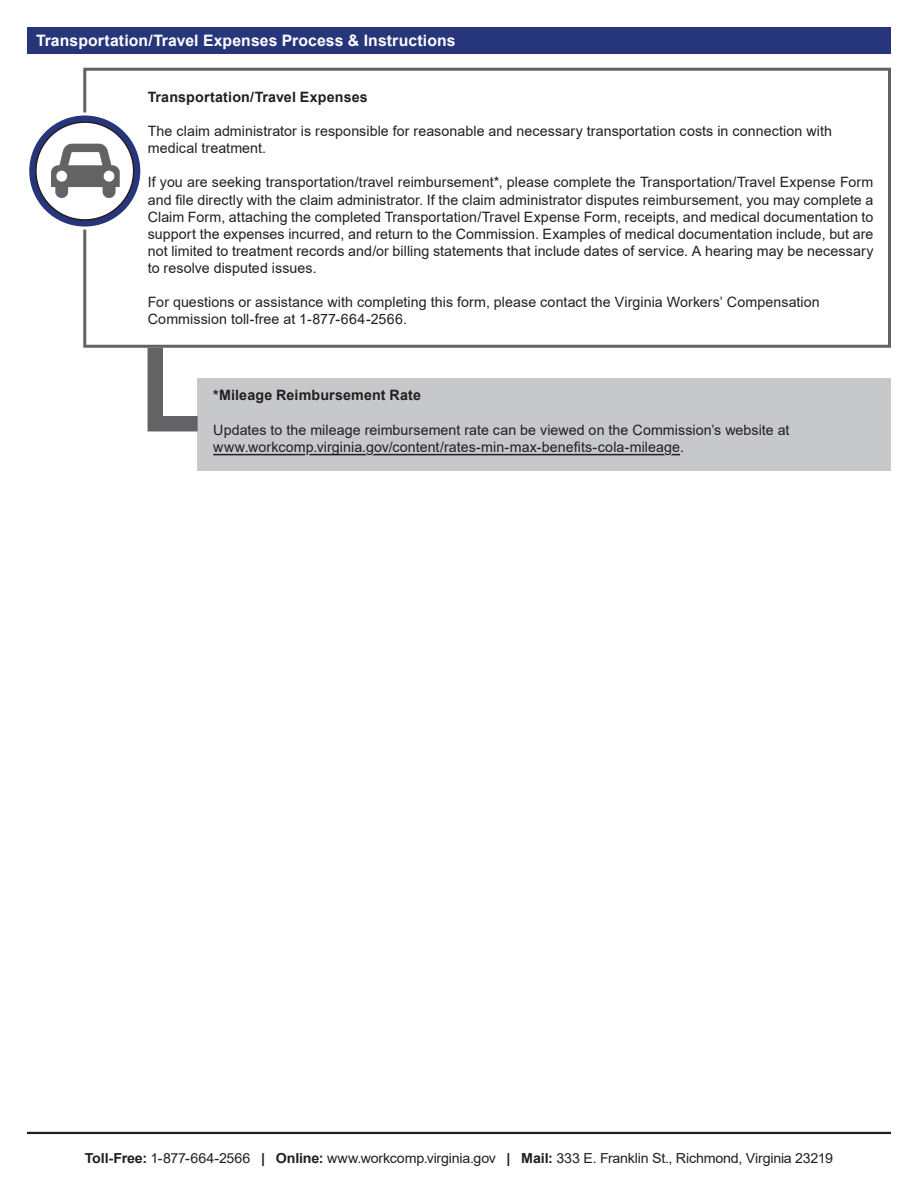
<style>
.page{position:relative;width:918px;height:1188px;background:#fff}
.page>*{position:absolute;margin:0;border:0;box-sizing:border-box;transform-origin:0 0}
.t1{font:700 15.75px "Arial";letter-spacing:.005em;color:#fff}
.t2{font:14.25px/17.1px "Arial";letter-spacing:.005em;color:#231f20}
.t3{font:700 14.25px "Arial";letter-spacing:.01em;color:#231f20}
.t4{font:13.8px "Arial";letter-spacing:-.015em;color:#231f20}
.s1{font-weight:700}
</style>
<div class="page">
<div style="left:83px;top:68px;width:808px;height:280px;border:3px solid #636366"></div>
<svg style="left:28px;top:114px;width:114px;height:114px;background:#475289"></svg>
<div style="left:26px;top:113px;width:117px;height:117px;border:3px solid #fff;border-radius:50%"></div>
<div style="left:36px;top:122px;width:98px;height:98px;background:#fff;border-radius:50%"></div>
<div style="left:35px;top:121px;width:99px;height:100px;border:2px solid #231f20;border-radius:50%"></div>
<div style="left:28px;top:27px;width:863px;height:27px;background:#27357a"></div>
<div style="left:198px;top:378px;width:693px;height:92px;background:#c7c8ca"></div>
<hr style="left:213px;top:454px;width:467px;height:1px;background:#231f20">
<svg style="left:304px;top:453px;width:13px;height:3px"></svg>
<svg style="left:363px;top:453px;width:14px;height:3px"></svg>
<svg style="left:661px;top:453px;width:14px;height:3px"></svg>
<svg style="left:148px;top:348px;width:50px;height:83px"></svg>
<hr style="left:27px;top:1132px;width:864px;height:2px;background:#231f20">
<img style="left:51px;top:137px;width:69px;height:68px">
<p class="t1" style="left:36px;top:30px;width:421px">Transportation/Travel Expenses Process &amp; Instructions</p>
<p class="t3" style="left:148px;top:87px;width:221px">Transportation/Travel Expenses</p>
<p class="t2" style="left:148px;top:122px;width:686px">The claim administrator is responsible for reasonable and necessary transportation costs in connection with medical treatment.</p>
<p class="t2" style="left:148px;top:174px;width:727px;text-align:justify">If you are seeking transportation/travel reimbursement*, please complete the Transportation/Travel Expense Form and file directly with the claim administrator. If the claim administrator disputes reimbursement, you may complete a Claim Form, attaching the completed Transportation/Travel Expense Form, receipts, and medical documentation to support the expenses incurred, and return to the Commission. Examples of medical documentation include, but are not limited to treatment records and/or billing statements that include dates of service. A hearing may be necessary to resolve disputed issues.</p>
<p class="t2" style="left:148px;top:293px;width:674px">For questions or assistance with completing this form, please contact the Virginia Workers’ Compensation<br>Commission toll-free at 1-877-664-2566.</p>
<p class="t3" style="left:213px;top:385px;width:209px">*Mileage Reimbursement Rate</p>
<p class="t2" style="left:213px;top:421px;width:578px">Updates to the mileage reimbursement rate can be viewed on the Commission’s website at</p>
<p class="t2" style="left:213px;top:438px;width:472px">www.workcomp.virginia.gov/content/rates-min-max-benefits-cola-mileage.</p>
<p class="t4" style="left:85px;top:1149px;width:750px"><span class="s1">Toll-Free:</span> 1-877-664-2566 <span class="s1">| Online:</span> www.workcomp.virginia.gov <span class="s1">| Mail:</span> 333 E. Franklin St., Richmond, Virginia 23219</p>
</div>
